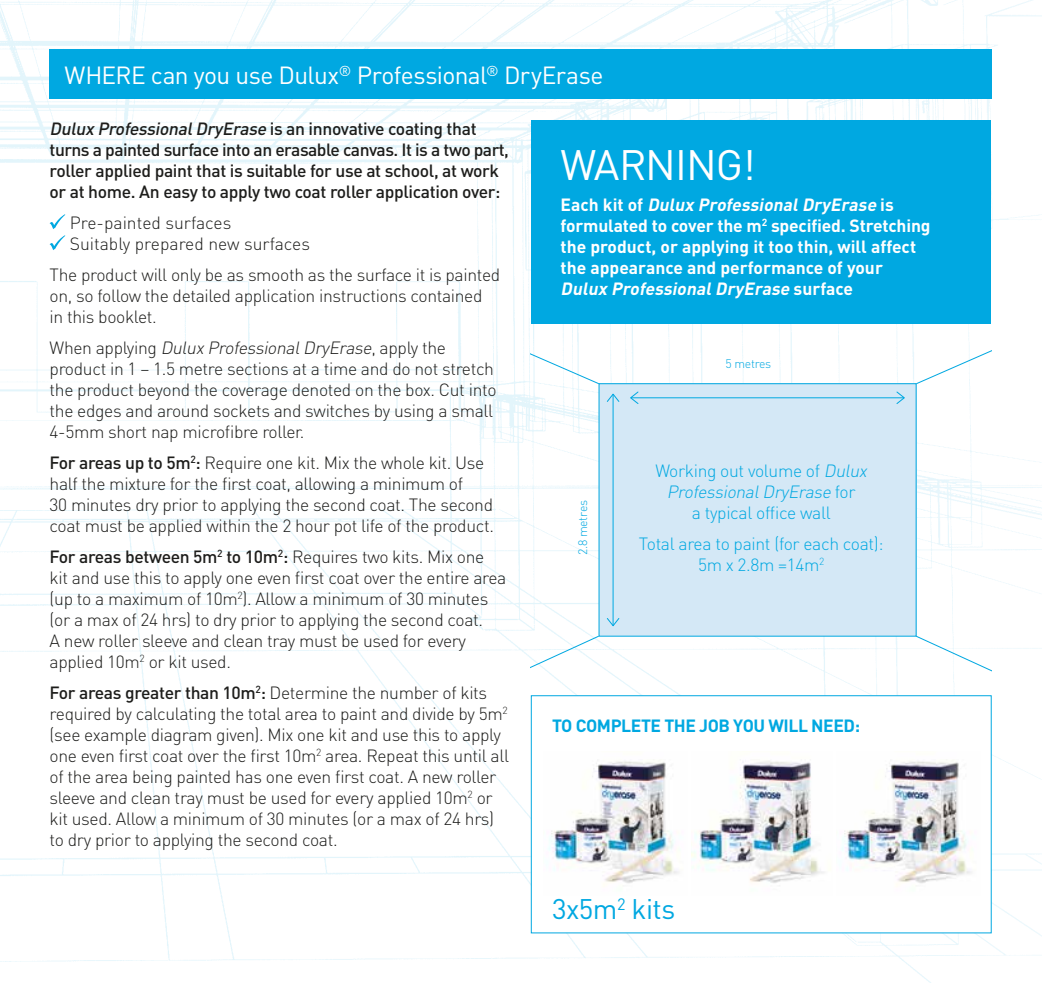
<style>
.page{position:relative;width:1042px;height:983px;background:#fff}
.page>*{position:absolute;margin:0;border:0;box-sizing:border-box;transform-origin:0 0}
.t1{font:42px "DIN";letter-spacing:-.02em;color:#fff}
.t2{font:28px "DIN";letter-spacing:-.02em;color:#00a8e1}
.t3{font:24.5px "DIN";letter-spacing:-.025em;color:#fff}
.t4{font:300 17.5px/21px "DIN";letter-spacing:-.02em;color:#1d1d1b}
.t5{font:500 17.5px/21px "DIN";letter-spacing:-.02em;color:#1d1d1b}
.t6{font:700 17.5px/21px "DIN";color:#fff}
.t7{font:300 17.5px/21px "DIN";letter-spacing:-.02em;color:#00a8e1;text-align:center}
.t8{font:300 17.5px/21px "DIN";color:#1d1d1b}
.t9{font:700 17.5px "DIN";letter-spacing:-.03em;color:#00a8e1}
.t10{font:300 12.25px "DIN";letter-spacing:-.02em;color:#00a8e1}
.s1{font-style:italic}
.s2{font-weight:500}
</style>
<div class="page">
<img style="left:0;top:0;width:1042px;height:982px">
<svg style="left:50px;top:214px;width:15px;height:15px"></svg>
<svg style="left:50px;top:235px;width:15px;height:15px"></svg>
<div style="left:531px;top:121px;width:460px;height:203px;background:#00a8e1"></div>
<div style="left:599px;top:383px;width:317px;height:253px;background:#d4e8f6"></div>
<svg style="left:915px;top:339px;width:76px;height:46px"></svg>
<svg style="left:531px;top:339px;width:69px;height:46px"></svg>
<svg style="left:915px;top:634px;width:76px;height:49px"></svg>
<svg style="left:531px;top:634px;width:69px;height:49px"></svg>
<hr style="left:612px;top:394px;width:1px;height:231px;background:#00a8e1">
<svg style="left:606px;top:393px;width:14px;height:10px"></svg>
<svg style="left:606px;top:617px;width:14px;height:10px"></svg>
<hr style="left:631px;top:397px;width:273px;height:1px;background:#00a8e1">
<svg style="left:895px;top:391px;width:10px;height:13px"></svg>
<svg style="left:630px;top:391px;width:9px;height:13px"></svg>
<div style="left:50px;top:50px;width:942px;height:49px;background:#00a8e1"></div>
<div style="left:531px;top:695px;width:460px;height:238px;background:#fff;border:1px solid #00a8e1"></div>
<img style="left:548px;top:760px;width:131px;height:123px">
<img style="left:691px;top:761px;width:133px;height:122px">
<img style="left:841px;top:760px;width:131px;height:123px">
<h3 class="t3" style="left:64px;top:59px;width:540px">WH ERE can you use Dulux<sup>®</sup> Professional<sup>®</sup> DryErase</h3>
<p class="t5" style="left:50px;top:118px;width:461px"><span class="s1">Dulux ProfessionalDryErase</span> is an innovative coating that turns a painted surface into an erasable canvas. It is a two part, roller applied paint that is suitable for use at school, at work or at home. An easy to apply two coat roller application over:</p>
<p class="t8" style="left:70px;top:212px;width:242px">Pre-painted surfaces<br>Suitably prepared new surfaces</p>
<p class="t4" style="left:50px;top:264px;width:452px">The product will only be as smooth as the surface it is painted on, so follow the detailed application instructions contained in this booklet.</p>
<p class="t4" style="left:50px;top:337px;width:448px">W h e n a p p ly i n g <span class="s1">Dulux ProfessionalDryErase</span>, a p p ly t h e product in 1 – 1.5 metre sections at a time and do not stretch the product beyond the coverage denoted on the box. Cut into the edges and around sockets and switches by using a small 4-5mm short nap microfibre roller.</p>
<p class="t4" style="left:50px;top:452px;width:446px"><span class="s2">For areas up to 5m</span><sup>2</sup><span class="s2">:</span> Require one kit. Mix the whole kit. Use half the mixture for the first coat, allowing a minimum of<br>30 minutes dry prior to applying the second coat. The second coat must be applied within the 2 hour pot life of the product.</p>
<p class="t4" style="left:50px;top:546px;width:458px"><span class="s2">For areas between 5m</span><sup>2</sup> <span class="s2">to 10m</span><sup>2</sup><span class="s2">:</span> Requires two kits. Mix one kit and use this to apply one even first coat over the entire area (up to a maximum of 10m<sup>2</sup>). Allow a minimum of 30 minutes (or a max of 24 hrs) to dry prior to applying the second coat.<br>A new roller sleeve and clean tray must be used for every applied 10m<sup>2</sup> or kit used.</p>
<p class="t4" style="left:50px;top:682px;width:461px"><span class="s2">For areas greater than 10m</span><sup>2</sup><span class="s2">:</span> Determine the number of kits required by calculating the total area to paint and divide by 5m<sup>2 </sup>(see example diagram given). Mix one kit and use this to apply one even first coat over the first 10m<sup>2</sup> area. Repeat this until all of the area being painted has one even first coat. A new roller sleeve and clean tray must be used for every applied 10m<sup>2</sup> or kit used. Allow a minimum of 30 minutes (or a max of 24 hrs) to dry prior to applying the second coat.</p>
<h1 class="t1" style="left:560px;top:138px;width:197px">WARNING!</h1>
<p class="t6" style="left:560px;top:193px;width:371px">E a c h k i t o f <span class="s1">Dulux ProfessionalDryErase</span> i s formulated to cover the m<sup>2</sup> specified. Stretching the product, or applying it too thin, will affect the appearance and performance of your <span class="s1">Dulux ProfessionalDryErase</span> s u r f a c e</p>
<p class="t10" style="left:575px;top:555px;width:56px;rotate:-90deg">2.8 metres</p>
<p class="t10" style="left:725px;top:356px;width:47px">5 metres</p>
<p class="t7" style="left:655px;top:460px;width:217px">Working out volume of <span class="s1">Dulux<br>ProfessionalDryErase</span> f o r<br>a typical office wall</p>
<p class="t7" style="left:639px;top:533px;width:246px">Total area to paint (for each coat):<br>5m x 2.8m =14m<sup>2</sup></p>
<p class="t9" style="left:552px;top:713px;width:70px">To complete</p>
<p class="t9" style="left:664px;top:713px;width:12px">the</p>
<p class="t9" style="left:699px;top:713px;width:124px">job you will need</p>
<p class="t9" style="left:854px;top:713px;width:7px">:</p>
<h2 class="t2" style="left:552px;top:891px;width:125px">3x5m<sup>2</sup> kits</h2>
</div>
